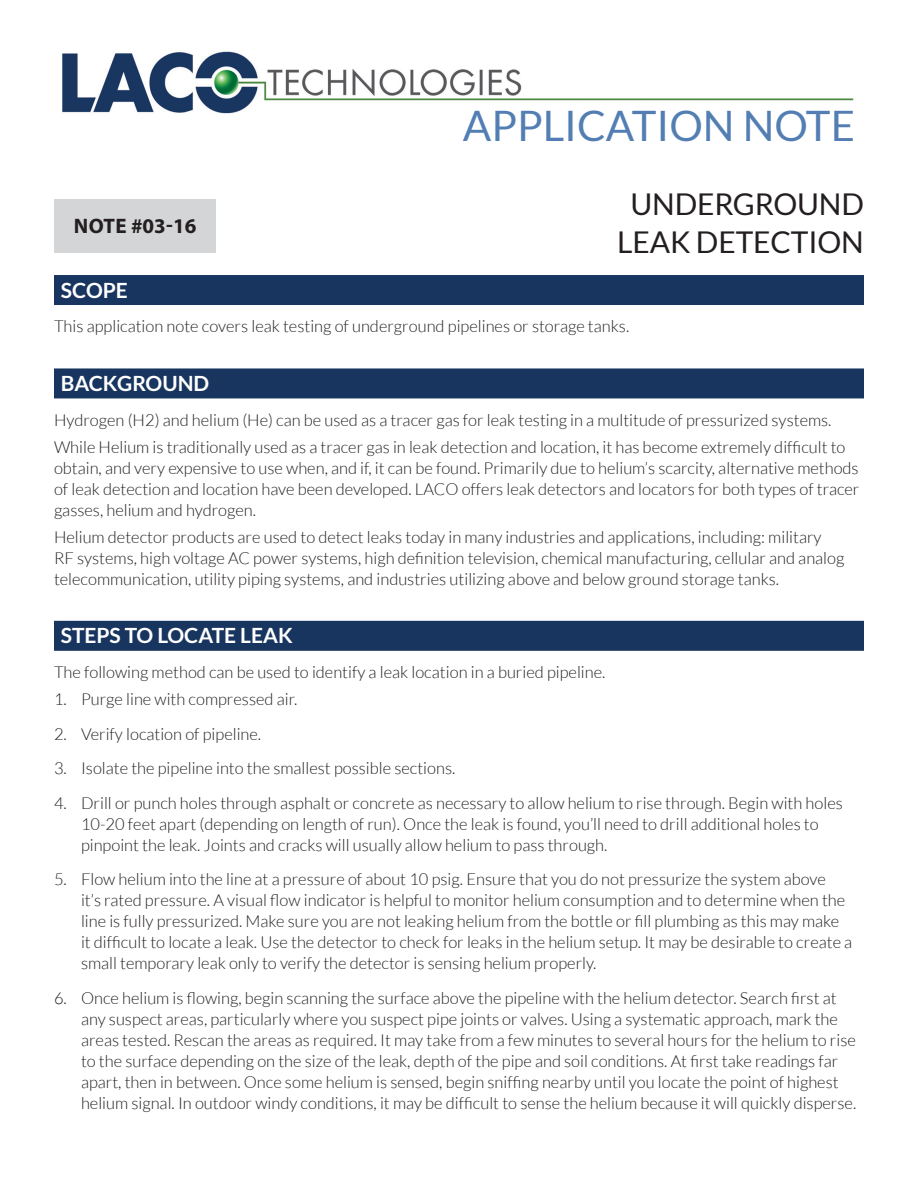
<style>
.page{position:relative;width:918px;height:1188px;background:#fff}
.page>*{position:absolute;margin:0;border:0;box-sizing:border-box;transform-origin:0 0}
.t1{font:42px "Lato";color:#537eb3}
.Title_cover{font:30px "Lato";letter-spacing:-.005em;color:#231f20}
.Subtitle{font:700 21px "Lato";color:#fff}
.Note{font:700 21px "Myriad Pro";color:#231f20}
.Body{font:300 16.5px/21px "Lato";color:#231f20}
</style>
<div class="page">
<div style="left:54px;top:275px;width:810px;height:30px;background:#183560"></div>
<div style="left:54px;top:368px;width:810px;height:30px;background:#183560"></div>
<div style="left:54px;top:621px;width:810px;height:30px;background:#183560"></div>
<div style="left:54px;top:199px;width:162px;height:54px;background:#d4d5d6"></div>
<img style="left:62px;top:51px;width:792px;height:63px">
<p class="Note" style="left:74px;top:213px;width:124px">NOTE #03-16</p>
<p class="t1" style="left:463px;top:103px;width:394px">APPLICATION NOTE</p>
<p class="Title_cover" style="left:631px;top:187px;width:235px">UNDERGROUND</p>
<p class="Title_cover" style="left:617px;top:225px;width:248px">LEAK DETECTION</p>
<p class="Subtitle" style="left:61px;top:278px;width:69px">SCOPE</p>
<p class="Body" style="left:54px;top:316px;width:577px">This application note covers leak testing of underground pipelines or storage tanks.</p>
<p class="Subtitle" style="left:61px;top:371px;width:150px">BACKGROUND</p>
<p class="Body" style="left:54px;top:409px;width:779px">Hydrogen (H2) and helium (He) can be used as a tracer gas for leak testing in a multitude of pressurized systems.</p>
<p class="Body" style="left:54px;top:436px;width:807px">While Helium is traditionally used as a tracer gas in leak detection and location, it has become extremely difficult to obtain, and very expensive to use when, and if, it can be found. Primarily due to helium’s scarcity, alternative methods of leak detection and location have been developed. LACO offers leak detectors and locators for both types of tracer gasses, helium and hydrogen.</p>
<p class="Body" style="left:54px;top:526px;width:792px">Helium detector products are used to detect leaks today in many industries and applications, including: military<br>RF systems, high voltage AC power systems, high definition television, chemical manufacturing, cellular and analog telecommunication, utility piping systems, and industries utilizing above and below ground storage tanks.</p>
<p class="Subtitle" style="left:61px;top:624px;width:233px">STEPS TO LOCATE LEAK</p>
<p class="Body" style="left:54px;top:662px;width:553px">The following method can be used to identify a leak location in a buried pipeline.</p>
<p class="Body" style="left:54px;top:689px;width:245px">1. Purge line with compressed air.</p>
<p class="Body" style="left:54px;top:724px;width:209px">2. Verify location of pipeline.</p>
<p class="Body" style="left:54px;top:758px;width:403px">3. Isolate the pipeline into the smallest possible sections.</p>
<p class="Body" style="left:81px;top:793px;width:763px;text-indent:-27px">4. Drill or punch holes through asphalt or concrete as necessary to allow helium to rise through. Begin with holes<br>10-20 feet apart (depending on length of run). Once the leak is found, you’ll need to drill additional holes to pinpoint the leak. Joints and cracks will usually allow helium to pass through.</p>
<p class="Body" style="left:81px;top:869px;width:773px;text-indent:-27px">5. Flow helium into the line at a pressure of about 10 psig. Ensure that you do not pressurize the system above<br>it’s rated pressure. A visual flow indicator is helpful to monitor helium consumption and to determine when the line is fully pressurized. Make sure you are not leaking helium from the bottle or fill plumbing as this may make it difficult to locate a leak. Use the detector to check for leaks in the helium setup. It may be desirable to create a small temporary leak only to verify the detector is sensing helium properly.</p>
<p class="Body" style="left:81px;top:988px;width:777px;text-indent:-27px">6. Once helium is flowing, begin scanning the surface above the pipeline with the helium detector. Search first at any suspect areas, particularly where you suspect pipe joints or valves. Using a systematic approach, mark the areas tested. Rescan the areas as required. It may take from a few minutes to several hours for the helium to rise to the surface depending on the size of the leak, depth of the pipe and soil conditions. At first take readings far apart, then in between. Once some helium is sensed, begin sniffing nearby until you locate the point of highest helium signal. In outdoor windy conditions, it may be difficult to sense the helium because it will quickly disperse.</p>
</div>
